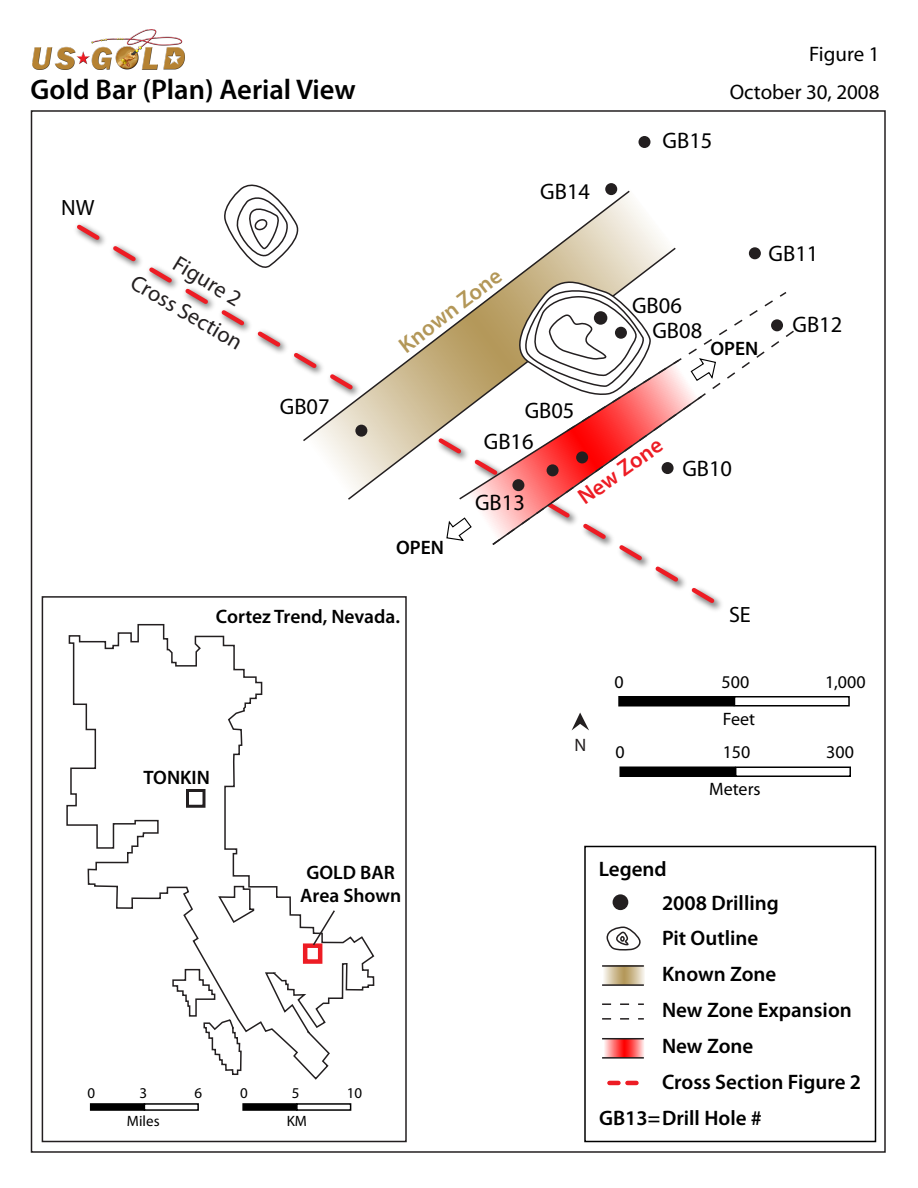
<style>
.page{position:relative;width:918px;height:1188px;background:#fff}
.page>*{position:absolute;margin:0;border:0;box-sizing:border-box;transform-origin:0 0}
.t1{font:600 28.5px "Myriad Pro";color:#000}
.t2{font:22.5px "Myriad Pro";color:#000}
.t3{font:22.5px "Myriad Pro";color:#231f20}
.t4{font:600 22.5px "Myriad Pro";color:#b39758}
.t5{font:600 22.5px "Myriad Pro";color:#ed1c24}
.t6{font:22.2px "Myriad Pro";color:#000}
.t7{font:600 21px "Myriad Pro";color:#000}
.t8{font:21px/37.5px "Myriad Pro";color:#000;text-align:right}
.t9{font:600 19.5px/23.4px "Myriad Pro";color:#000;text-align:center}
.t10{font:18px/37px "Myriad Pro";color:#000}
.t11{font:18px "Myriad Pro";color:#231f20}
.t12{font:15px/28px "Myriad Pro";color:#000;text-align:center}
</style>
<div class="page">
<svg style="left:90px;top:1103px;width:54px;height:8px"></svg>
<svg style="left:144px;top:1103px;width:55px;height:8px"></svg>
<svg style="left:242px;top:1103px;width:54px;height:8px"></svg>
<svg style="left:296px;top:1103px;width:55px;height:8px"></svg>
<div style="left:42px;top:596px;width:365px;height:546px;border:2px solid #231f20"></div>
<svg style="left:66px;top:623px;width:309px;height:457px"></svg>
<svg style="left:73px;top:223px;width:649px;height:386px"></svg>
<svg style="left:304px;top:202px;width:371px;height:297px"></svg>
<svg style="left:301px;top:189px;width:330px;height:254px"></svg>
<svg style="left:346px;top:246px;width:331px;height:255px"></svg>
<div style="left:618px;top:696px;width:116px;height:11px;background:#000;border:2px solid #000"></div>
<div style="left:734px;top:696px;width:116px;height:11px;background:#fff;border:2px solid #000"></div>
<div style="left:619px;top:766px;width:117px;height:11px;background:#000;border:2px solid #000"></div>
<div style="left:735px;top:766px;width:116px;height:11px;background:#fff;border:2px solid #000"></div>
<svg style="left:572px;top:713px;width:17px;height:17px"></svg>
<div style="left:613px;top:894px;width:15px;height:16px;background:#231f20;border-radius:50%"></div>
<svg style="left:606px;top:926px;width:35px;height:25px"></svg>
<svg style="left:609px;top:1081px;width:30px;height:4px"></svg>
<div style="left:584px;top:846px;width:292px;height:296px;border:2px solid #000"></div>
<svg style="left:604px;top:1040px;width:40px;height:17px"></svg>
<svg style="left:602px;top:1039px;width:43px;height:1px"></svg>
<svg style="left:604px;top:967px;width:41px;height:18px"></svg>
<hr style="left:602px;top:966px;width:43px;height:1px;background:#faf8f3">
<hr style="left:602px;top:965px;width:42px;height:2px;background:#231f20">
<hr style="left:602px;top:1038px;width:42px;height:1px;background:#231f20">
<hr style="left:602px;top:984px;width:42px;height:2px;background:#231f20">
<svg style="left:602px;top:1003px;width:42px;height:2px"></svg>
<svg style="left:602px;top:1018px;width:42px;height:2px"></svg>
<hr style="left:602px;top:1057px;width:42px;height:2px;background:#231f20">
<svg style="left:222px;top:184px;width:81px;height:92px"></svg>
<svg style="left:446px;top:271px;width:342px;height:276px"></svg>
<div style="left:355px;top:425px;width:12px;height:12px;background:#231f20;border-radius:50%"></div>
<div style="left:512px;top:479px;width:12px;height:12px;background:#231f20;border-radius:50%"></div>
<div style="left:547px;top:464px;width:12px;height:12px;background:#231f20;border-radius:50%"></div>
<div style="left:576px;top:451px;width:12px;height:12px;background:#231f20;border-radius:50%"></div>
<div style="left:594px;top:311px;width:13px;height:14px;background:#231f20;border-radius:50%"></div>
<div style="left:615px;top:327px;width:12px;height:12px;background:#231f20;border-radius:50%"></div>
<div style="left:771px;top:319px;width:12px;height:12px;background:#231f20;border-radius:50%"></div>
<div style="left:749px;top:247px;width:12px;height:12px;background:#231f20;border-radius:50%"></div>
<div style="left:605px;top:183px;width:12px;height:12px;background:#231f20;border-radius:50%"></div>
<div style="left:638px;top:136px;width:12px;height:12px;background:#231f20;border-radius:50%"></div>
<div style="left:662px;top:462px;width:12px;height:12px;background:#231f20;border-radius:50%"></div>
<img style="left:32px;top:29px;width:153px;height:40px">
<h1 class="t1" style="left:30px;top:71px;width:327px">Gold Bar (Plan) Aerial View</h1>
<p class="t6" style="left:61px;top:194px;width:35px">NW</p>
<p class="t3" style="left:182px;top:249px;width:77px;rotate:31deg">Figure 2</p>
<p class="t3" style="left:139px;top:269px;width:127px;rotate:30deg">Cross Section</p>
<p class="t2" style="left:280px;top:393px;width:51px">GB07</p>
<p class="t2" style="left:540px;top:177px;width:51px">GB14</p>
<p class="t4" style="left:393px;top:336px;width:124px;rotate:-37deg">Known Zone</p>
<p class="t2" style="left:525px;top:397px;width:51px">GB05</p>
<p class="t2" style="left:663px;top:127px;width:51px">GB15</p>
<p class="t8" style="left:730px;top:35px;width:151px">Figure 1<br>October 30, 2008</p>
<p class="t2" style="left:632px;top:291px;width:51px">GB06</p>
<p class="t2" style="left:652px;top:316px;width:51px">GB08</p>
<p class="t2" style="left:769px;top:240px;width:51px">GB11</p>
<p class="t2" style="left:793px;top:310px;width:51px">GB12</p>
<p class="t9" style="left:711px;top:336px;width:49px">OPEN</p>
<p class="t9" style="left:396px;top:535px;width:49px">OPEN</p>
<p class="t2" style="left:484px;top:428px;width:51px">GB16</p>
<p class="t2" style="left:475px;top:489px;width:51px">GB13</p>
<p class="t5" style="left:572px;top:487px;width:99px;rotate:-35deg">New Zone</p>
<p class="t2" style="left:682px;top:455px;width:51px">GB10</p>
<p class="t9" style="left:216px;top:605px;width:186px">Cortez Trend, Nevada.</p>
<p class="t9" style="left:144px;top:765px;width:68px">TONKIN</p>
<p class="t9" style="left:300px;top:860px;width:102px">GOLD BAR<br>Area Shown</p>
<p class="t12" style="left:88px;top:1079px;width:9px">0</p>
<p class="t12" style="left:127px;top:1079px;width:34px">3<br>Miles</p>
<p class="t12" style="left:194px;top:1079px;width:9px">6</p>
<p class="t12" style="left:240px;top:1079px;width:9px">0</p>
<p class="t12" style="left:287px;top:1079px;width:22px">5<br>KM</p>
<p class="t12" style="left:347px;top:1079px;width:17px">10</p>
<p class="t11" style="left:574px;top:734px;width:13px">N</p>
<p class="t6" style="left:729px;top:601px;width:23px">SE</p>
<p class="t10" style="left:614px;top:663px;width:11px">0</p>
<p class="t10" style="left:722px;top:663px;width:35px">500<br>Feet</p>
<p class="t10" style="left:825px;top:663px;width:42px">1,000</p>
<p class="t10" style="left:616px;top:734px;width:11px">0</p>
<p class="t10" style="left:709px;top:734px;width:53px;text-align:center">150<br>Meters</p>
<p class="t10" style="left:826px;top:734px;width:29px">300</p>
<p class="t7" style="left:599px;top:856px;width:70px">Legend</p>
<p class="t7" style="left:662px;top:889px;width:118px">2008 Drilling</p>
<p class="t7" style="left:662px;top:925px;width:98px">Pit Outline</p>
<p class="t7" style="left:662px;top:961px;width:116px">Known Zone</p>
<p class="t7" style="left:662px;top:997px;width:191px">New Zone Expansion</p>
<p class="t7" style="left:662px;top:1033px;width:93px">New Zone</p>
<p class="t7" style="left:662px;top:1069px;width:201px">Cross Section Figure 2</p>
<p class="t7" style="left:599px;top:1105px;width:164px">GB13=Drill Hole #</p>
</div>
